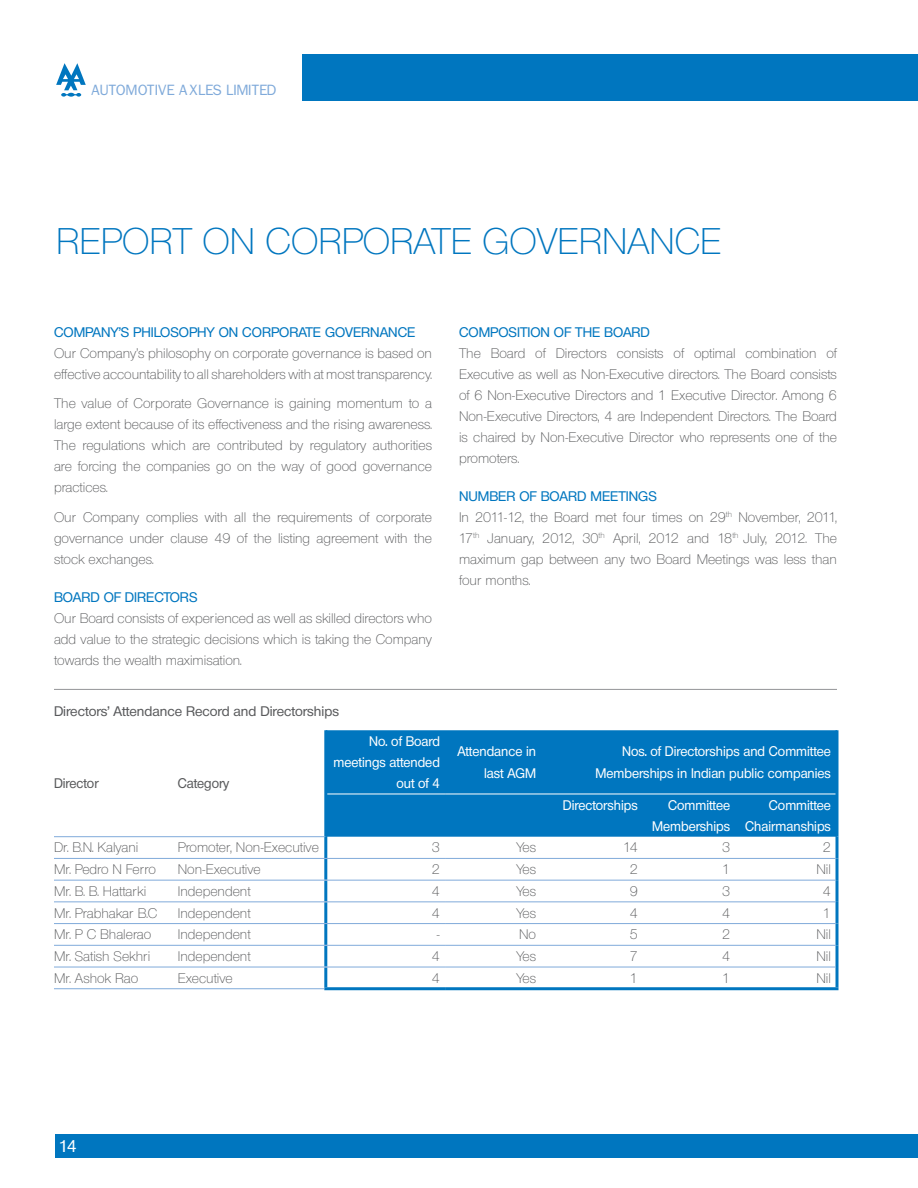
<style>
.page{position:relative;width:918px;height:1188px;background:#fff}
.page>*{position:absolute;margin:0;border:0;box-sizing:border-box;transform-origin:0 0}
.t1{font:300 36px "Olnova";color:#0076bf}
.t2{font:500 16.5px "Olnova";color:#fff}
.t3{font:15px "Nonserif";color:#80aada}
.t4{font:300 13.5px/21px "Olnova";color:#58595b}
.t5{font:500 13.5px/21px "Olnova";color:#fff;text-align:right;scale:.95 1}
.t6{font:500 13.5px "Olnova";color:#58595b}
.t7{font:500 13.5px "Olnova";color:#58595b;scale:.95 1}
.s1{font-weight:500;color:#0076bf}
</style>
<div class="page">
<div style="left:327px;top:730px;width:509px;height:107px;background:#0076bf"></div>
<hr style="left:324px;top:730px;width:3px;height:64px;background:#0076bf">
<hr style="left:836px;top:730px;width:2px;height:64px;background:#0076bf">
<hr style="left:324px;top:794px;width:3px;height:43px;background:#0076bf">
<hr style="left:836px;top:794px;width:2px;height:43px;background:#0076bf">
<hr style="left:324px;top:837px;width:3px;height:21px;background:#0076bf">
<hr style="left:836px;top:837px;width:2px;height:21px;background:#0076bf">
<hr style="left:324px;top:859px;width:3px;height:21px;background:#0076bf">
<hr style="left:836px;top:858px;width:2px;height:22px;background:#0076bf">
<hr style="left:324px;top:881px;width:3px;height:20px;background:#0076bf">
<hr style="left:836px;top:880px;width:2px;height:22px;background:#0076bf">
<hr style="left:324px;top:902px;width:3px;height:21px;background:#0076bf">
<hr style="left:836px;top:902px;width:2px;height:22px;background:#0076bf">
<hr style="left:324px;top:924px;width:3px;height:21px;background:#0076bf">
<hr style="left:836px;top:924px;width:2px;height:21px;background:#0076bf">
<hr style="left:324px;top:946px;width:3px;height:21px;background:#0076bf">
<hr style="left:836px;top:945px;width:2px;height:22px;background:#0076bf">
<hr style="left:324px;top:967px;width:3px;height:20px;background:#0076bf">
<hr style="left:836px;top:967px;width:2px;height:20px;background:#0076bf">
<hr style="left:324px;top:987px;width:122px;height:3px;background:#0076bf">
<hr style="left:446px;top:987px;width:393px;height:3px;background:#0076bf">
<hr style="left:54px;top:836px;width:270px;height:1px;background:#80aada">
<hr style="left:54px;top:858px;width:272px;height:1px;background:#80aada">
<hr style="left:54px;top:880px;width:272px;height:1px;background:#80aada">
<hr style="left:54px;top:901px;width:272px;height:1px;background:#80aada">
<hr style="left:54px;top:923px;width:272px;height:1px;background:#80aada">
<hr style="left:54px;top:945px;width:272px;height:1px;background:#80aada">
<hr style="left:54px;top:967px;width:272px;height:1px;background:#80aada">
<hr style="left:54px;top:988px;width:270px;height:1px;background:#80aada">
<hr style="left:326px;top:858px;width:120px;height:1px;background:#80aada">
<hr style="left:446px;top:858px;width:390px;height:1px;background:#80aada">
<hr style="left:326px;top:880px;width:120px;height:1px;background:#80aada">
<hr style="left:446px;top:880px;width:390px;height:1px;background:#80aada">
<hr style="left:326px;top:901px;width:120px;height:1px;background:#80aada">
<hr style="left:446px;top:901px;width:390px;height:1px;background:#80aada">
<hr style="left:326px;top:923px;width:120px;height:1px;background:#80aada">
<hr style="left:446px;top:923px;width:390px;height:1px;background:#80aada">
<hr style="left:326px;top:945px;width:120px;height:1px;background:#80aada">
<hr style="left:446px;top:945px;width:390px;height:1px;background:#80aada">
<hr style="left:326px;top:967px;width:120px;height:1px;background:#80aada">
<hr style="left:446px;top:967px;width:390px;height:1px;background:#80aada">
<hr style="left:327px;top:794px;width:119px;height:1px;background:#fff">
<hr style="left:446px;top:794px;width:390px;height:1px;background:#fff">
<hr style="left:54px;top:689px;width:783px;height:1px;background:#939598">
<svg style="left:56px;top:63px;width:30px;height:34px"></svg>
<div style="left:302px;top:54px;width:616px;height:47px;background:#0076bf"></div>
<div style="left:55px;top:1134px;width:863px;height:23px;background:#0076bf"></div>
<p class="t3" style="left:91px;top:81px;width:187px">AUTOMOTIVE AXLES LIMITED</p>
<p class="t1" style="left:56px;top:221px;width:667px">REPORT ON CORPORATE GOVERNANCE</p>
<p class="t4" style="left:54px;top:321px;width:380px"><span class="s1">COMPANY’S PHILOSOPHY ON CORPORATE GOVERNANCE<br></span>Our Company’s philosophy on corporate governance is based on effective accountability to all shareholders with at most transparency.</p>
<p class="t4" style="left:54px;top:393px;width:380px;text-align:justify">The value of Corporate Governance is gaining momentum to a large extent because of its effectiveness and the rising awareness.<br>The regulations which are contributed by regulatory authorities are forcing the companies go on the way of good governance practices.</p>
<p class="t4" style="left:54px;top:506px;width:379px;text-align:justify">Our Company complies with all the requirements of corporate governance under clause 49 of the listing agreement with the stock exchanges.</p>
<p class="t4" style="left:54px;top:586px;width:380px"><span class="s1">BOARD OF DIRECTORS<br></span>Our Board consists of experienced as well as skilled directors who add value to the strategic decisions which is taking the Company towards the wealth maximisation.</p>
<p class="t6" style="left:54px;top:704px;width:287px">Directors’ Attendance Record and Directorships</p>
<p class="t4" style="left:459px;top:321px;width:380px"><span class="s1">COMPOSITION OF THE BOARD<br></span>The Board of Directors consists of optimal combination of Executive as well as Non-Executive directors. The Board consists of 6 Non-Executive Directors and 1 Executive Director. Among 6<br>Non-Executive Directors, 4 are Independent Directors. The Board is chaired by Non-Executive Director who represents one of the promoters.</p>
<p class="t4" style="left:459px;top:485px;width:380px"><span class="s1">NUMBER OF BOARD MEETINGS<br></span>In 2011-12, the Board met four times on 29<sup>th</sup> November, 2011, 17<sup>th</sup> January, 2012, 30<sup>th</sup> April, 2012 and 18<sup>th</sup> July, 2012. The maximum gap between any two Board Meetings was less than four months.</p>
<p class="t7" style="left:54px;top:776px;width:49px">Director</p>
<p class="t7" style="left:178px;top:776px;width:56px">Category</p>
<p class="t5" style="left:334px;top:731px;width:113px">No. of Board meetings attended out of 4</p>
<p class="t5" style="left:457px;top:741px;width:84px">Attendance in last AGM</p>
<p class="t5" style="left:596px;top:741px;width:249px">Nos. of Directorships and Committee<br>Memberships in Indian public companies</p>
<p class="t5" style="left:563px;top:795px;width:80px">Directorships</p>
<p class="t5" style="left:652px;top:795px;width:84px">Committee<br>Memberships</p>
<p class="t5" style="left:745px;top:795px;width:92px">Committee<br>Chairmanships</p>
<p class="t4" style="left:54px;top:837px;width:86px">Dr. B.N. Kalyani</p>
<p class="t4" style="left:178px;top:837px;width:143px">Promoter, Non-Executive</p>
<p class="t4" style="left:432px;top:837px;width:10px">3</p>
<p class="t4" style="left:516px;top:837px;width:21px">Yes</p>
<p class="t4" style="left:623px;top:837px;width:16px">14</p>
<p class="t4" style="left:722px;top:837px;width:10px">3</p>
<p class="t4" style="left:823px;top:837px;width:10px">2</p>
<p class="t4" style="left:54px;top:859px;width:103px">Mr. Pedro N Ferro</p>
<p class="t4" style="left:178px;top:859px;width:84px">Non-Executive</p>
<p class="t4" style="left:432px;top:859px;width:10px">2</p>
<p class="t4" style="left:516px;top:859px;width:21px">Yes</p>
<p class="t4" style="left:630px;top:859px;width:10px">2</p>
<p class="t4" style="left:722px;top:859px;width:10px">1</p>
<p class="t4" style="left:816px;top:859px;width:16px">Nil</p>
<p class="t4" style="left:54px;top:881px;width:94px">Mr. B. B. Hattarki</p>
<p class="t4" style="left:178px;top:881px;width:74px">Independent</p>
<p class="t4" style="left:432px;top:881px;width:10px">4</p>
<p class="t4" style="left:516px;top:881px;width:21px">Yes</p>
<p class="t4" style="left:630px;top:881px;width:10px">9</p>
<p class="t4" style="left:722px;top:881px;width:10px">3</p>
<p class="t4" style="left:823px;top:881px;width:10px">4</p>
<p class="t4" style="left:54px;top:902px;width:105px">Mr. Prabhakar B.C</p>
<p class="t4" style="left:178px;top:902px;width:74px">Independent</p>
<p class="t4" style="left:432px;top:902px;width:10px">4</p>
<p class="t4" style="left:516px;top:902px;width:21px">Yes</p>
<p class="t4" style="left:630px;top:902px;width:10px">4</p>
<p class="t4" style="left:722px;top:902px;width:10px">4</p>
<p class="t4" style="left:823px;top:902px;width:10px">1</p>
<p class="t4" style="left:54px;top:924px;width:99px">Mr. P C Bhalerao</p>
<p class="t4" style="left:178px;top:924px;width:74px">Independent</p>
<p class="t4" style="left:436px;top:924px;width:5px">-</p>
<p class="t4" style="left:519px;top:924px;width:18px">No</p>
<p class="t4" style="left:630px;top:924px;width:10px">5</p>
<p class="t4" style="left:722px;top:924px;width:10px">2</p>
<p class="t4" style="left:816px;top:924px;width:16px">Nil</p>
<p class="t4" style="left:54px;top:946px;width:98px">Mr. Satish Sekhri</p>
<p class="t4" style="left:178px;top:946px;width:74px">Independent</p>
<p class="t4" style="left:432px;top:946px;width:10px">4</p>
<p class="t4" style="left:516px;top:946px;width:21px">Yes</p>
<p class="t4" style="left:630px;top:946px;width:10px">7</p>
<p class="t4" style="left:722px;top:946px;width:10px">4</p>
<p class="t4" style="left:816px;top:946px;width:16px">Nil</p>
<p class="t4" style="left:54px;top:967px;width:86px">Mr. Ashok Rao</p>
<p class="t4" style="left:178px;top:967px;width:56px">Executive</p>
<p class="t4" style="left:432px;top:967px;width:10px">4</p>
<p class="t4" style="left:516px;top:967px;width:21px">Yes</p>
<p class="t4" style="left:630px;top:967px;width:10px">1</p>
<p class="t4" style="left:722px;top:967px;width:10px">1</p>
<p class="t4" style="left:816px;top:967px;width:16px">Nil</p>
<p class="t2" style="left:59px;top:1137px;width:19px">14</p>
</div>
